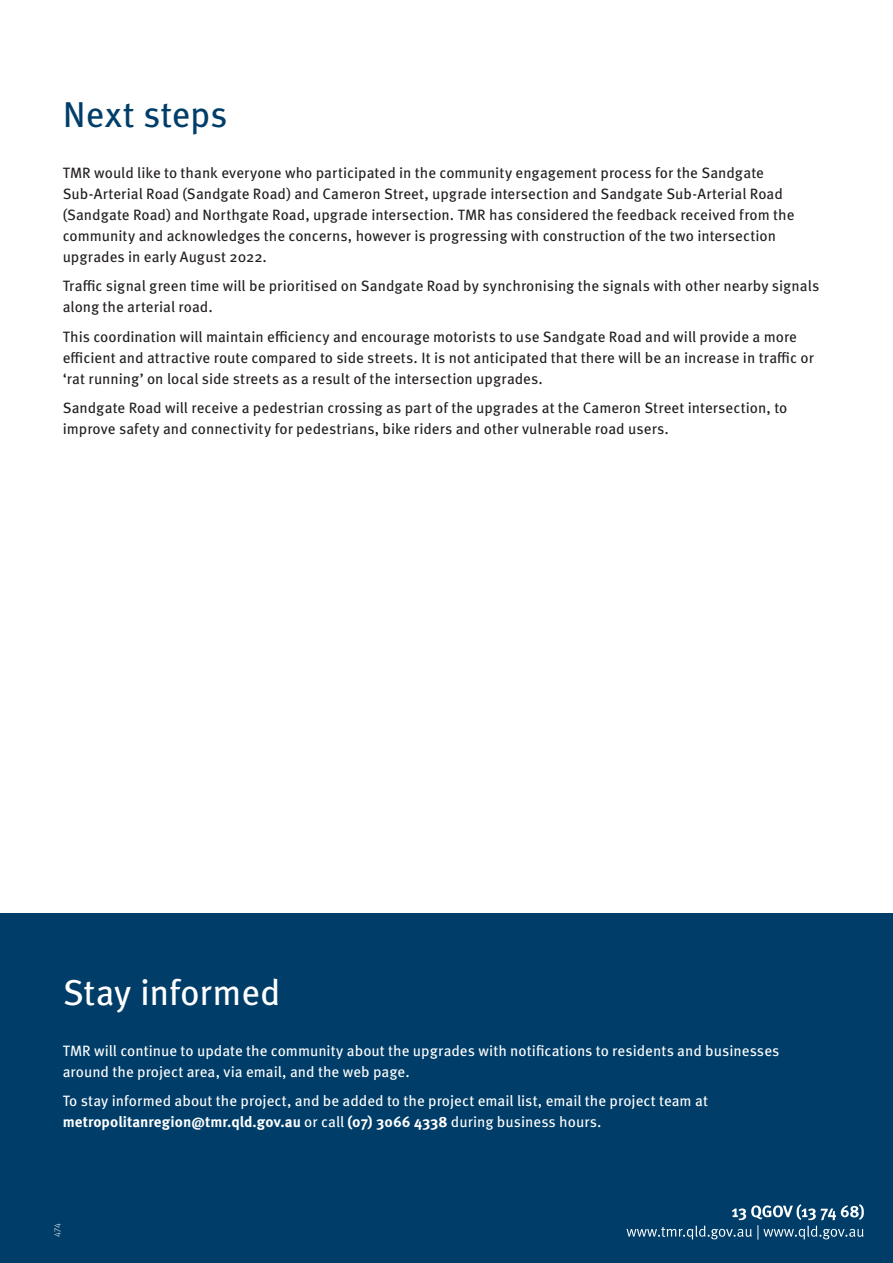
<style>
.page{position:relative;width:893px;height:1263px;background:#fff}
.page>*{position:absolute;margin:0;border:0;box-sizing:border-box;transform-origin:0 0}
.Heading_1_META{font:36px "Meta Pro";letter-spacing:-.005em;color:#fff}
.Heading_1_META-2{font:36px "Meta Pro";color:#003e69}
.Heading_1_META-3{font:15px/21px "Meta Pro";color:#231f20}
.Heading_1_META-4{font:15px/21px "Meta Pro";color:#fff}
.Heading_1_META-5{font:300 9px "Meta Pro";color:#fff}
.s1{font-weight:700}
</style>
<div class="page">
<div style="left:0;top:913px;width:893px;height:350px;background:#003e69"></div>
<svg style="left:627px;top:1204px;width:237px;height:36px"></svg>
<p class="Heading_1_META-2" style="left:63px;top:87px;width:166px">Next steps</p>
<p class="Heading_1_META-3" style="left:63px;top:161px;width:733px">TMR would like to thank everyone who participated in the community engagement process for the Sandgate Sub-Arterial Road (Sandgate Road) and Cameron Street, upgrade intersection and Sandgate Sub-Arterial Road (Sandgate Road) and Northgate Road, upgrade intersection. TMR has considered the feedback received from the community and acknowledges the concerns, however is progressing with construction of the two intersection upgrades in early August 2022.</p>
<p class="Heading_1_META-3" style="left:63px;top:274px;width:758px">Traffic signal green time will be prioritised on Sandgate Road by synchronising the signals with other nearby signals along the arterial road.</p>
<p class="Heading_1_META-3" style="left:63px;top:325px;width:753px">This coordination will maintain efficiency and encourage motorists to use Sandgate Road and will provide a more efficient and attractive route compared to side streets. It is not anticipated that there will be an increase in traffic or ‘rat running’ on local side streets as a result of the intersection upgrades.</p>
<p class="Heading_1_META-3" style="left:63px;top:396px;width:726px">Sandgate Road will receive a pedestrian crossing as part of the upgrades at the Cameron Street intersection, to improve safety and connectivity for pedestrians, bike riders and other vulnerable road users.</p>
<p class="Heading_1_META" style="left:63px;top:965px;width:219px">Stay informed</p>
<p class="Heading_1_META-4" style="left:63px;top:1039px;width:718px">TMR will continue to update the community about the upgrades with notifications to residents and businesses around the project area, via email, and the web page.</p>
<p class="Heading_1_META-4" style="left:63px;top:1089px;width:647px">To stay informed about the project, and be added to the project email list, email the project team at <span class="s1">metropolitanregion@tmr.qld.gov.au</span> or call <span class="s1">(07) 3066 4338</span> during business hours.</p>
<p class="Heading_1_META-5" style="left:51px;top:1237px;width:15px;rotate:-90deg">474</p>
</div>
